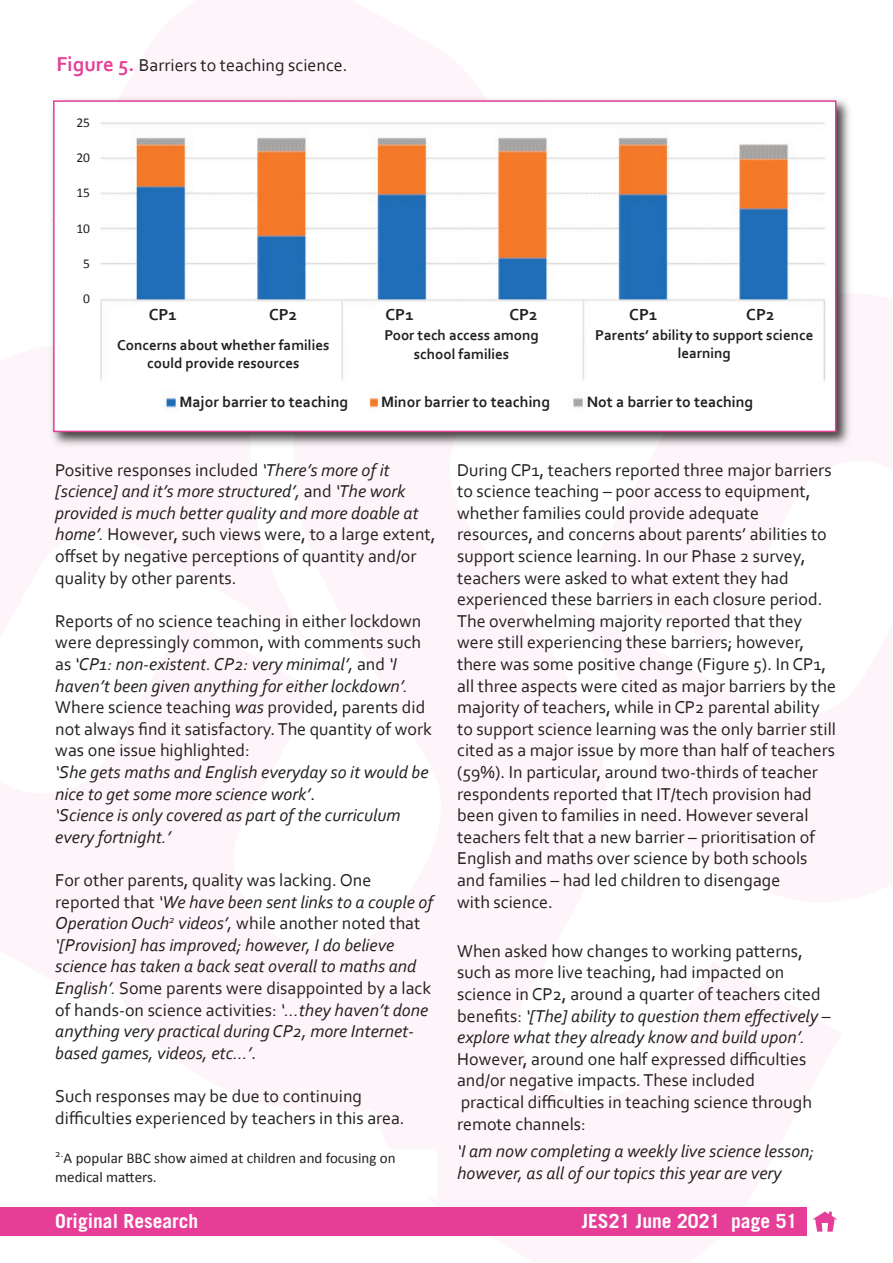
<style>
.page{position:relative;width:893px;height:1263px;background:#fff}
.page>*{position:absolute;margin:0;border:0;box-sizing:border-box;transform-origin:0 0}
.t1{font:700 19.5px "Trade Gothic";color:#fff}
.t2{font:18px/21.6px "Corbel";color:#231f20}
.t3{font:italic 18px/21.6px "Corbel";color:#231f20}
.t4{font:700 16.65px "Corbel";color:#231f20}
.t5{font:700 15.75px "Corbel";color:#231f20}
.t6{font:700 15px/18.8px "Corbel";color:#231f20;text-align:center}
.t7{font:15px/19.5px "Calibri";color:#231f20}
.t8{font:13.5px "Calibri";color:#231f20}
.s1{font-weight:700;font-size:21px;color:#e63e97}
.s2{font-style:italic}
.s3{font-style:normal}
</style>
<div class="page">
<div style="left:0;top:1208px;width:806px;height:28px;background:#e63e97"></div>
<svg style="left:813px;top:1211px;width:24px;height:20px"></svg>
<img style="left:48px;top:95px;width:805px;height:354px">
<img style="left:60px;top:103px;width:773px;height:325px">
<div style="left:53px;top:100px;width:783px;height:332px;border:2px solid #e63e97"></div>
<div style="left:179px;top:387px;width:180px;height:32px;background:#fff"></div>
<div style="left:108px;top:329px;width:231px;height:53px;background:#fff"></div>
<div style="left:138px;top:303px;width:170px;height:25px;background:#fff"></div>
<div style="left:356px;top:329px;width:211px;height:53px;background:#fff"></div>
<div style="left:376px;top:303px;width:171px;height:25px;background:#fff"></div>
<div style="left:589px;top:328px;width:231px;height:54px;background:#fff"></div>
<div style="left:617px;top:303px;width:170px;height:25px;background:#fff"></div>
<div style="left:381px;top:387px;width:179px;height:32px;background:#fff"></div>
<div style="left:587px;top:387px;width:179px;height:32px;background:#fff"></div>
<div style="left:60px;top:105px;width:39px;height:213px;background:#fff"></div>
<p class="t2" style="left:57px;top:54px;width:293px"><span class="s1">Figure 5.</span> Barriers to teaching science.</p>
<p class="t8" style="left:76px;top:114px;width:15px">25</p>
<p class="t8" style="left:76px;top:149px;width:15px">20</p>
<p class="t8" style="left:76px;top:185px;width:15px">15</p>
<p class="t8" style="left:76px;top:220px;width:15px">10</p>
<p class="t8" style="left:83px;top:255px;width:8px">5</p>
<p class="t8" style="left:83px;top:290px;width:8px">0</p>
<p class="t4" style="left:149px;top:304px;width:30px">CP1</p>
<p class="t4" style="left:269px;top:304px;width:30px">CP2</p>
<p class="t6" style="left:117px;top:335px;width:214px">Concerns about whether families could provide resources</p>
<p class="t5" style="left:179px;top:392px;width:170px">Major barrier to teaching</p>
<p class="t4" style="left:386px;top:304px;width:30px">CP1</p>
<p class="t4" style="left:509px;top:304px;width:30px">CP2</p>
<p class="t6" style="left:384px;top:325px;width:156px">Poor tech access among school families</p>
<p class="t4" style="left:629px;top:304px;width:30px">CP1</p>
<p class="t4" style="left:746px;top:304px;width:30px">CP2</p>
<p class="t6" style="left:595px;top:325px;width:220px">Parents’ ability to support science learning</p>
<p class="t5" style="left:381px;top:392px;width:171px">Minor barrier to teaching</p>
<p class="t5" style="left:587px;top:392px;width:168px">Not a barrier to teaching</p>
<p class="t2" style="left:55px;top:459px;width:382px">Positive responses included <span class="s2">‘There’s more of it [science] and it’s more structured’,</span> and <span class="s2">‘The work provided is much better quality and more doable at home’.</span> However, such views were, to a large extent, offset by negative perceptions of quantity and/or quality by other parents.</p>
<p class="t2" style="left:55px;top:610px;width:378px">Reports of no science teaching in either lockdown were depressingly common, with comments such as <span class="s2">‘CP1: non‐existent. CP2: very minimal’,</span> and <span class="s2">‘I haven’t been given anything for either lockdown’.<br></span>Where science teaching <span class="s2">was</span> provided, parents did not always find it satisfactory. The quantity of work was one issue highlighted:</p>
<p class="t3" style="left:55px;top:761px;width:375px">‘She gets maths and English everyday so it would be nice to get some more science work’<span class="s3">.<br></span>‘Science is only covered as part of the curriculum every fortnight.’</p>
<p class="t3" style="left:55px;top:869px;width:379px"><span class="s3">For other parents, quality was lacking. One reported that</span> ‘We have been sent links to a couple of Operation Ouch<sup>2</sup> videos’, <span class="s3">while another noted that </span>‘[Provision] has improved; however, I do believe science has taken a back seat overall to maths and English’. <span class="s3">Some parents were disappointed by a lack of hands‐on science activities:</span> ‘…they haven’t done anything very practical during CP2, more Internet‐ based games, videos, etc…’<span class="s3">.</span></p>
<p class="t2" style="left:55px;top:1085px;width:351px">Such responses may be due to continuing difficulties experienced by teachers in this area.</p>
<p class="t7" style="left:55px;top:1148px;width:342px"><sup>2.</sup>A popular BBC show aimed at children and focusing on medical matters.</p>
<p class="t2" style="left:457px;top:459px;width:380px">During CP1, teachers reported three major barriers to science teaching – poor access to equipment, whether families could provide adequate resources, and concerns about parents’ abilities to support science learning. In our Phase 2 survey, teachers were asked to what extent they had experienced these barriers in each closure period.<br>The overwhelming majority reported that they were still experiencing these barriers; however, there was some positive change (Figure 5). In CP1, all three aspects were cited as major barriers by the majority of teachers, while in CP2 parental ability to support science learning was the only barrier still cited as a major issue by more than half of teachers (59%). In particular, around two‐thirds of teacher respondents reported that IT/tech provision had been given to families in need. However several teachers felt that a new barrier – prioritisation of English and maths over science by both schools and families – had led children to disengage<br>with science.</p>
<p class="t2" style="left:457px;top:940px;width:375px">When asked how changes to working patterns, such as more live teaching, had impacted on science in CP2, around a quarter of teachers cited benefits: <span class="s2">‘[The] ability to question them effectively – explore what they already know and build upon’.</span></p>
<p class="t2" style="left:457px;top:1048px;width:356px">However, around one half expressed difficulties and/or negative impacts. These included practical difficulties in teaching science through remote channels:</p>
<p class="t3" style="left:457px;top:1140px;width:359px">‘I am now completing a weekly live science lesson; however, as all of our topics this year are very</p>
<p class="t1" style="left:55px;top:1213px;width:145px">Original Research</p>
<p class="t1" style="left:582px;top:1213px;width:217px">JES21 June 2021 page 51</p>
</div>
